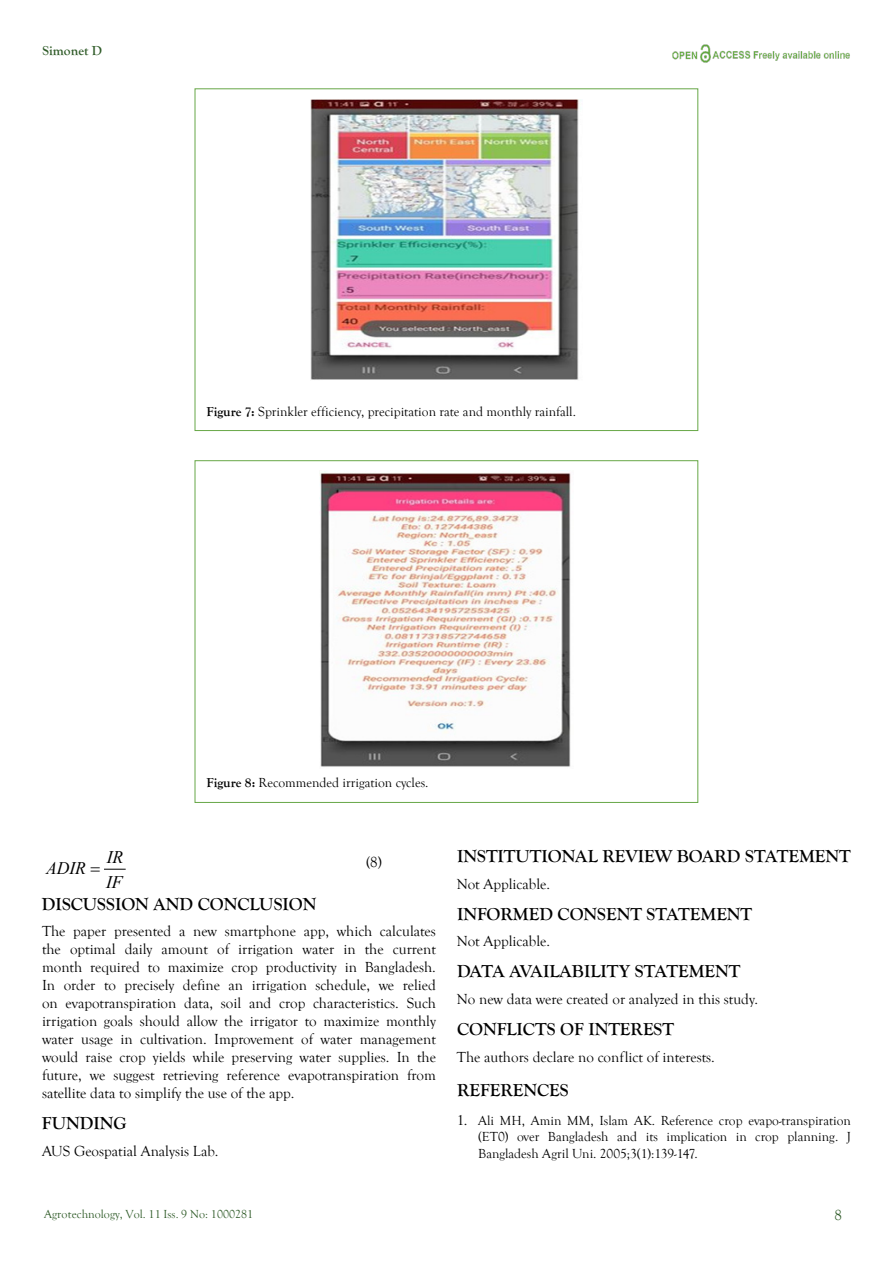
<style>
.page{position:relative;width:893px;height:1263px;background:#fff}
.page>*{position:absolute;margin:0;border:0;box-sizing:border-box;transform-origin:0 0}
.t1{font:700 18px "Goudy Old Style T";color:#000}
.t2{font:italic 17.7px "Times New Roman";letter-spacing:-.005em;color:#000}
.t3{font:15px/18px "Goudy Old Style T";color:#000;text-align:justify}
.t4{font:15px "Goudy Old Style T";color:#2f5b28}
.t5{font:13.5px/16.2px "Goudy Old Style T";color:#000;text-align:justify}
.t6{font:700 13.5px "Goudy Old Style T";color:#2f5b28}
.t7{font:12px "Goudy Old Style T";color:#2f5b28}
.s1{font-weight:700}
.s2{font-size:15px}
</style>
<div class="page">
<img style="left:672px;top:44px;width:178px;height:19px">
<img style="left:310px;top:100px;width:269px;height:280px">
<img style="left:319px;top:470px;width:252px;height:297px">
<svg style="left:104px;top:868px;width:21px;height:2px"></svg>
<p class="t6" style="left:43px;top:43px;width:61px">Simonet D</p>
<p class="t5" style="left:206px;top:403px;width:371px"><span class="s1">Figure 7:</span> Sprinkler efficiency, precipitation rate and monthly rainfall.</p>
<p class="t5" style="left:206px;top:775px;width:224px"><span class="s1">Figure 8:</span> Recommended irrigation cycles.</p>
<p class="t2" style="left:107px;top:844px;width:18px">IR</p>
<p class="t3" style="left:366px;top:853px;width:17px">(8)</p>
<p class="t1" style="left:42px;top:894px;width:276px">DISCUSSION AND CONCLUSION</p>
<p class="t3" style="left:42px;top:923px;width:395px">The paper presented a new smartphone app, which calculates the optimal daily amount of irrigation water in the current month required to maximize crop productivity in Bangladesh.<br>In order to precisely define an irrigation schedule, we relied on evapotranspiration data, soil and crop characteristics. Such irrigation goals should allow the irrigator to maximize monthly water usage in cultivation. Improvement of water management would raise crop yields while preserving water supplies. In the future, we suggest retrieving reference evapotranspiration from satellite data to simplify the use of the app.</p>
<p class="t1" style="left:42px;top:1113px;width:86px">FUNDING</p>
<p class="t3" style="left:42px;top:1143px;width:178px">AUS Geospatial Analysis Lab.</p>
<p class="t2" style="left:46px;top:856px;width:41px">ADIR</p>
<p class="t2" style="left:106px;top:869px;width:18px">IF</p>
<p class="t7" style="left:44px;top:1207px;width:211px">Agrotechnology, Vol. 11 Iss. 9 No: 1000281</p>
<p class="t1" style="left:457px;top:846px;width:395px">INSTITUTIONAL REVIEW BOARD STATEMENT</p>
<p class="t3" style="left:457px;top:875px;width:95px">Not Applicable.</p>
<p class="t1" style="left:457px;top:903px;width:297px">INFORMED CONSENT STATEMENT</p>
<p class="t3" style="left:457px;top:933px;width:95px">Not Applicable.</p>
<p class="t1" style="left:457px;top:961px;width:285px">DATA AVAILABILITY STATEMENT</p>
<p class="t3" style="left:457px;top:990px;width:303px">No new data were created or analyzed in this study.</p>
<p class="t1" style="left:457px;top:1019px;width:219px">CONFLICTS OF INTEREST</p>
<p class="t3" style="left:457px;top:1048px;width:260px">The authors declare no conflict of interests.</p>
<p class="t1" style="left:457px;top:1080px;width:113px">REFERENCES</p>
<p class="t5" style="left:478px;top:1113px;width:374px;text-indent:-21px"><span class="s2">1.</span> Ali MH, Amin MM, Islam AK. Reference crop evapo-transpiration (ET0) over Bangladesh and its implication in crop planning. J Bangladesh Agril Uni. 2005;3(1):139-147.</p>
<p class="t4" style="left:834px;top:1207px;width:9px">8</p>
</div>
